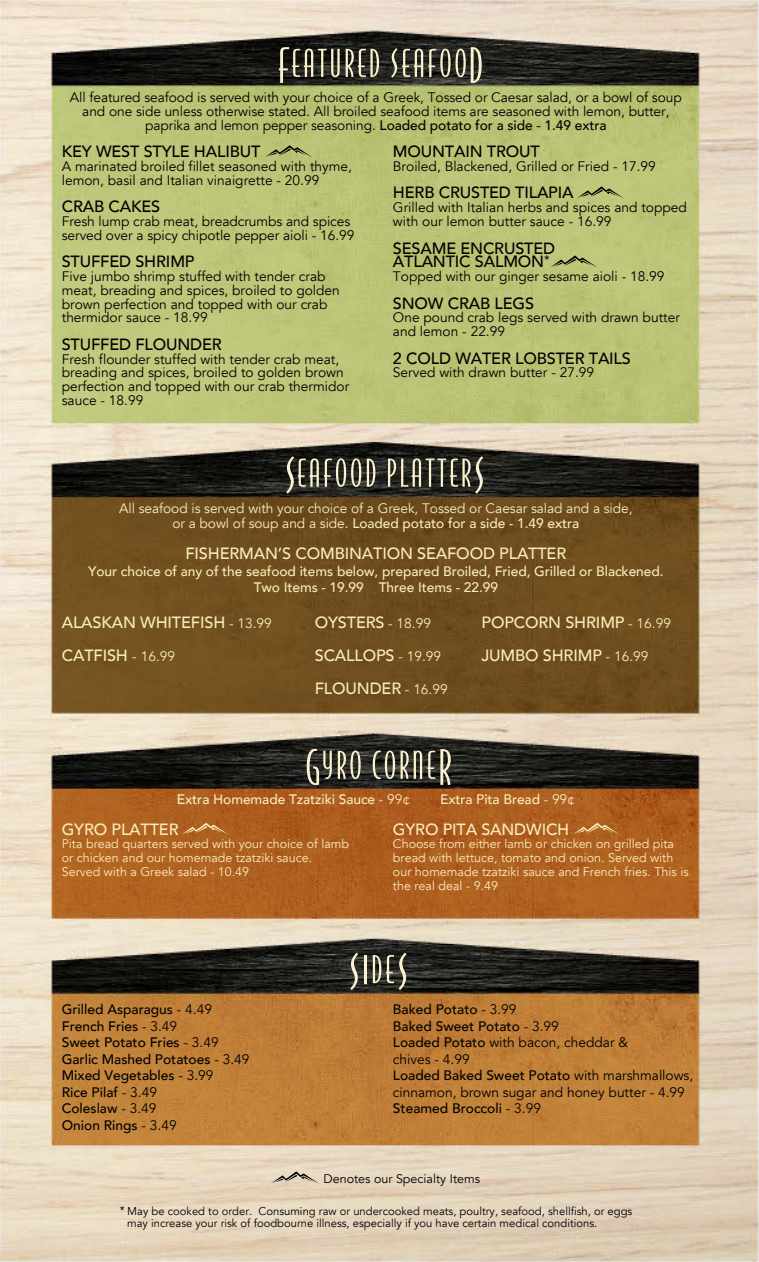
<style>
.page{position:relative;width:759px;height:1262px;background:#fff}
.page>*{position:absolute;margin:0;border:0;box-sizing:border-box;transform-origin:0 0}
.t1{font:500 16.25px/33px "Avenir";letter-spacing:-.01em;color:#f9ecbd}
.t2{font:500 16.25px/13.8px "Avenir";letter-spacing:-.01em;color:#000}
.t3{font:13.75px/13.8px "Avenir";color:#000}
.t4{font:500 13.75px/16.5px "Avenir";letter-spacing:-.005em;color:#f9ecbd;text-align:center}
.t5{font:500 13.75px/16.5px "Avenir";color:#000}
.t6{font:13.75px/15px "Avenir";letter-spacing:-.005em;color:#f9ecbd;text-align:center}
.t7{font:12.5px/13.8px "Avenir";color:#f9ecbd}
.t8{font:12.5px "Avenir";color:#000}
.t9{font:11.25px/11.9px "Avenir";color:#000}
.s1{font-weight:500}
.s2{font-weight:400;font-size:13.75px}
.s3{font-weight:400}
</style>
<div class="page">
<img style="left:0;top:0;width:759px;height:1261px">
<svg style="left:345px;top:49px;width:34px;height:28px"></svg>
<svg style="left:279px;top:47px;width:60px;height:36px;background:#514f43"></svg>
<svg style="left:391px;top:47px;width:90px;height:36px;background:#5c5a4e"></svg>
<hr style="left:364px;top:954px;width:3px;height:29px;background:#fbf1cf">
<svg style="left:350px;top:952px;width:8px;height:37px"></svg>
<svg style="left:373px;top:952px;width:33px;height:37px"></svg>
<svg style="left:367px;top:458px;width:8px;height:28px"></svg>
<svg style="left:286px;top:456px;width:75px;height:37px;background:#545247"></svg>
<svg style="left:388px;top:456px;width:95px;height:37px;background:#515045"></svg>
<svg style="left:265px;top:145px;width:47px;height:12px"></svg>
<svg style="left:577px;top:186px;width:47px;height:13px"></svg>
<svg style="left:338px;top:750px;width:23px;height:29px"></svg>
<svg style="left:307px;top:748px;width:25px;height:37px"></svg>
<svg style="left:373px;top:749px;width:78px;height:35px;background:#605e51"></svg>
<svg style="left:181px;top:822px;width:48px;height:12px"></svg>
<svg style="left:572px;top:822px;width:48px;height:12px"></svg>
<svg style="left:550px;top:255px;width:48px;height:13px"></svg>
<svg style="left:271px;top:1171px;width:48px;height:12px"></svg>
<p class="t3" style="left:70px;top:91px;width:613px;text-align:center">All featured seafood is served with your choice of a Greek, Tossed or Caesar salad, or a bowl of soup and one side unless otherwise stated. All broiled seafood items are seasoned with lemon, butter, paprika and lemon pepper seasoning. <span class="s1">Loaded potato for a side - 1.49 extra</span></p>
<p class="t2" style="left:62px;top:144px;width:200px">KEY WEST STYLE HALIBUT</p>
<p class="t3" style="left:62px;top:160px;width:292px">A marinated broiled fillet seasoned with thyme, lemon, basil and Italian vinaigrette - 20.99</p>
<p class="t2" style="left:62px;top:199px;width:100px">CRAB CAKES</p>
<p class="t3" style="left:62px;top:215px;width:294px">Fresh lump crab meat, breadcrumbs and spices served over a spicy chipotle pepper aioli - 16.99</p>
<p class="t2" style="left:62px;top:254px;width:134px">STUFFED SHRIMP</p>
<p class="t3" style="left:62px;top:270px;width:280px">Five jumbo shrimp stuffed with tender crab meat, breading and spices, broiled to golden brown perfection and topped with our crab thermidor sauce - 18.99</p>
<p class="t2" style="left:62px;top:336px;width:162px">STUFFED FLOUNDER</p>
<p class="t3" style="left:62px;top:352px;width:289px">Fresh flounder stuffed with tender crab meat, breading and spices, broiled to golden brown perfection and topped with our crab thermidor sauce - 18.99</p>
<p class="t2" style="left:393px;top:144px;width:148px">MOUNTAIN TROUT</p>
<p class="t3" style="left:393px;top:160px;width:264px">Broiled, Blackened, Grilled or Fried - 17.99</p>
<p class="t2" style="left:393px;top:185px;width:182px">HERB CRUSTED TILAPIA</p>
<p class="t3" style="left:393px;top:201px;width:295px">Grilled with Italian herbs and spices and topped with our lemon butter sauce - 16.99</p>
<p class="t2" style="left:393px;top:240px;width:164px">SESAME ENCRUSTED<br>ATLANTIC SALMON<sup>*</sup></p>
<p class="t3" style="left:393px;top:270px;width:273px">Topped with our ginger sesame aioli - 18.99</p>
<p class="t2" style="left:393px;top:295px;width:143px">SNOW CRAB LEGS</p>
<p class="t3" style="left:393px;top:311px;width:288px">One pound crab legs served with drawn butter and lemon - 22.99</p>
<p class="t2" style="left:393px;top:350px;width:239px">2 COLD WATER LOBSTER TAILS</p>
<p class="t3" style="left:393px;top:366px;width:203px">Served with drawn butter - 27.99</p>
<p class="t6" style="left:119px;top:501px;width:515px">All seafood is served with your choice of a Greek, Tossed or Caesar salad and a side, or a bowl of soup and a side. <span class="s1">Loaded potato for a side - 1.49 extra</span></p>
<p class="t1" style="left:185px;top:536px;width:382px">FISHERMAN’S COMBINATION SEAFOOD PLATTER</p>
<p class="t4" style="left:88px;top:562px;width:577px">Your choice of any of the seafood items below, prepared Broiled, Fried, Grilled or Blackened.<br>Two Items - 19.99 Three Items - 22.99</p>
<p class="t1" style="left:62px;top:605px;width:212px">ALASKAN WHITEFISH <span class="s2">- 13.99<br></span>CATFISH <span class="s2">- 16.99</span></p>
<p class="t1" style="left:481px;top:605px;width:191px">POPCORN SHRIMP <span class="s2">- 16.99<br></span>JUMBO SHRIMP <span class="s2">- 16.99</span></p>
<p class="t1" style="left:315px;top:605px;width:134px">OYSTERS <span class="s2">- 18.99<br></span>SCALLOPS <span class="s2">- 19.99<br></span>FLOUNDER <span class="s2">- 16.99</span></p>
<p class="t4" style="left:177px;top:790px;width:235px">Extra Homemade Tzatziki Sauce <span class="s3">- 99¢</span></p>
<p class="t4" style="left:440px;top:790px;width:136px">Extra Pita Bread <span class="s3">- 99¢</span></p>
<p class="t1" style="left:62px;top:811px;width:118px">GYRO PLATTER</p>
<p class="t7" style="left:62px;top:837px;width:289px">Pita bread quarters served with your choice of lamb or chicken and our homemade tzatziki sauce.<br>Served with a Greek salad - 10.49</p>
<p class="t1" style="left:393px;top:811px;width:178px">GYRO PITA SANDWICH</p>
<p class="t7" style="left:393px;top:837px;width:297px">Choose from either lamb or chicken on grilled pita bread with lettuce, tomato and onion. Served with our homemade tzatziki sauce and French fries. This is the real deal - 9.49</p>
<p class="t5" style="left:62px;top:1000px;width:189px">Grilled Asparagus <span class="s3">- 4.49<br></span>French Fries <span class="s3">- 3.49<br></span>Sweet Potato Fries <span class="s3">- 3.49<br></span>Garlic Mashed Potatoes <span class="s3">- 3.49<br></span>Mixed Vegetables <span class="s3">- 3.99<br></span>Rice Pilaf <span class="s3">- 3.49<br></span>Coleslaw <span class="s3">- 3.49<br></span>Onion Rings <span class="s3">- 3.49</span></p>
<p class="t3" style="left:393px;top:1001px;width:302px;line-height:16.5px"><span class="s1">Baked Potato</span> - 3.99<br><span class="s1">Baked Sweet Potato</span> - 3.99<br><span class="s1">Loaded Potato</span> with bacon, cheddar &amp;<br>chives - 4.99<br><span class="s1">Loaded Baked Sweet Potato</span> with marshmallows, cinnamon, brown sugar and honey butter - 4.99<br><span class="s1">Steamed Broccoli</span> - 3.99</p>
<p class="t8" style="left:323px;top:1171px;width:158px">Denotes our Specialty Items</p>
<p class="t9" style="left:127px;top:1205px;width:507px;text-indent:-7px">* May be cooked to order. Consuming raw or undercooked meats, poultry, seafood, shellfish, or eggs may increase your risk of foodbourne illness, especially if you have certain medical conditions.</p>
</div>
